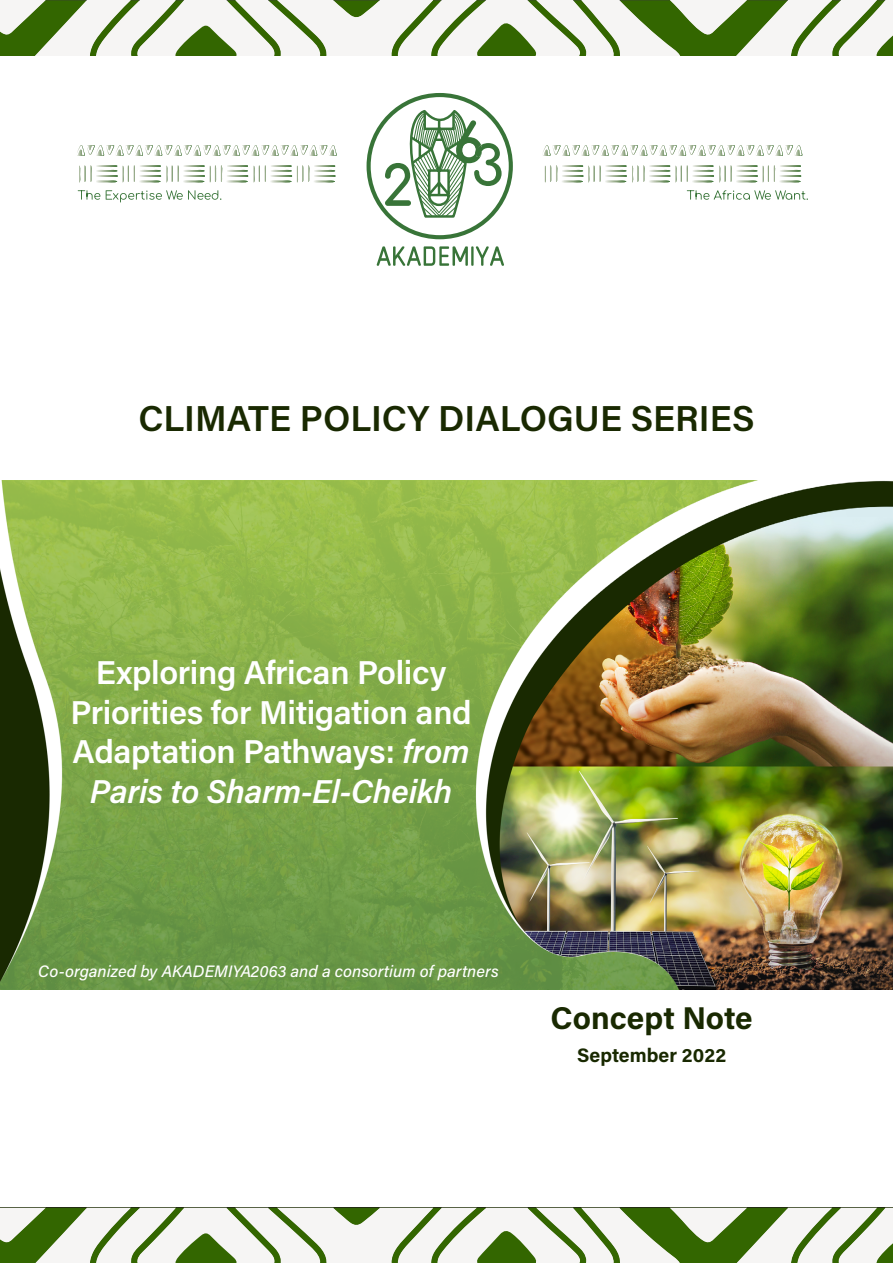
<style>
.page{position:relative;width:893px;height:1263px;background:#fff}
.page>*{position:absolute;margin:0;border:0;box-sizing:border-box;transform-origin:0 0}
.t1{font:600 36px "Acumin Pro";color:#192901}
.t2{font:600 33px/39.6px "Acumin Pro";letter-spacing:-.01em;color:#fff;text-align:center}
.t3{font:700 31.5px "Acumin Pro";color:#192901}
.t4{font:700 19.5px "Acumin Pro";letter-spacing:.005em;color:#192901}
.t5{font:italic 500 16.5px "Acumin Pro";color:#fff}
.s1{font-style:italic}
</style>
<div class="page">
<img style="left:0;top:480px;width:893px;height:509px">
<div style="left:327px;top:0;width:63px;height:55px;background:#f6f5f4"></div>
<svg style="left:333px;top:0;width:47px;height:18px"></svg>
<svg style="left:0;top:0;width:327px;height:55px"></svg>
<svg style="left:390px;top:0;width:503px;height:55px"></svg>
<div style="left:327px;top:1208px;width:63px;height:55px;background:#f6f5f4"></div>
<svg style="left:333px;top:1208px;width:47px;height:17px"></svg>
<svg style="left:0;top:1208px;width:327px;height:55px"></svg>
<svg style="left:390px;top:1208px;width:503px;height:55px"></svg>
<svg style="left:543px;top:145px;width:260px;height:11px"></svg>
<svg style="left:544px;top:165px;width:257px;height:18px"></svg>
<svg style="left:77px;top:145px;width:260px;height:11px"></svg>
<svg style="left:79px;top:165px;width:257px;height:18px"></svg>
<svg style="left:377px;top:246px;width:127px;height:20px"></svg>
<div style="left:367px;top:93px;width:146px;height:146px;border:4px solid #387438;border-radius:50%"></div>
<svg style="left:385px;top:109px;width:117px;height:110px"></svg>
<svg style="left:78px;top:190px;width:22px;height:10px"></svg>
<svg style="left:106px;top:190px;width:115px;height:12px"></svg>
<svg style="left:687px;top:190px;width:121px;height:10px"></svg>
<p class="t1" style="left:138px;top:393px;width:617px">CLIMATE POLICY DIALOGUE SERIES</p>
<p class="t2" style="left:70px;top:651px;width:403px">Exploring African Policy<br>Priorities for Mitigation and<br>Adaptation Pathways: <span class="s1">from<br>Paris to Sharm-El-Cheikh</span></p>
<p class="t5" style="left:38px;top:960px;width:462px">Co-organized by AKADEMIYA2063 and a consortium of partners</p>
<p class="t3" style="left:551px;top:996px;width:204px">Concept Note</p>
<p class="t4" style="left:577px;top:1041px;width:151px">September 2022</p>
</div>
